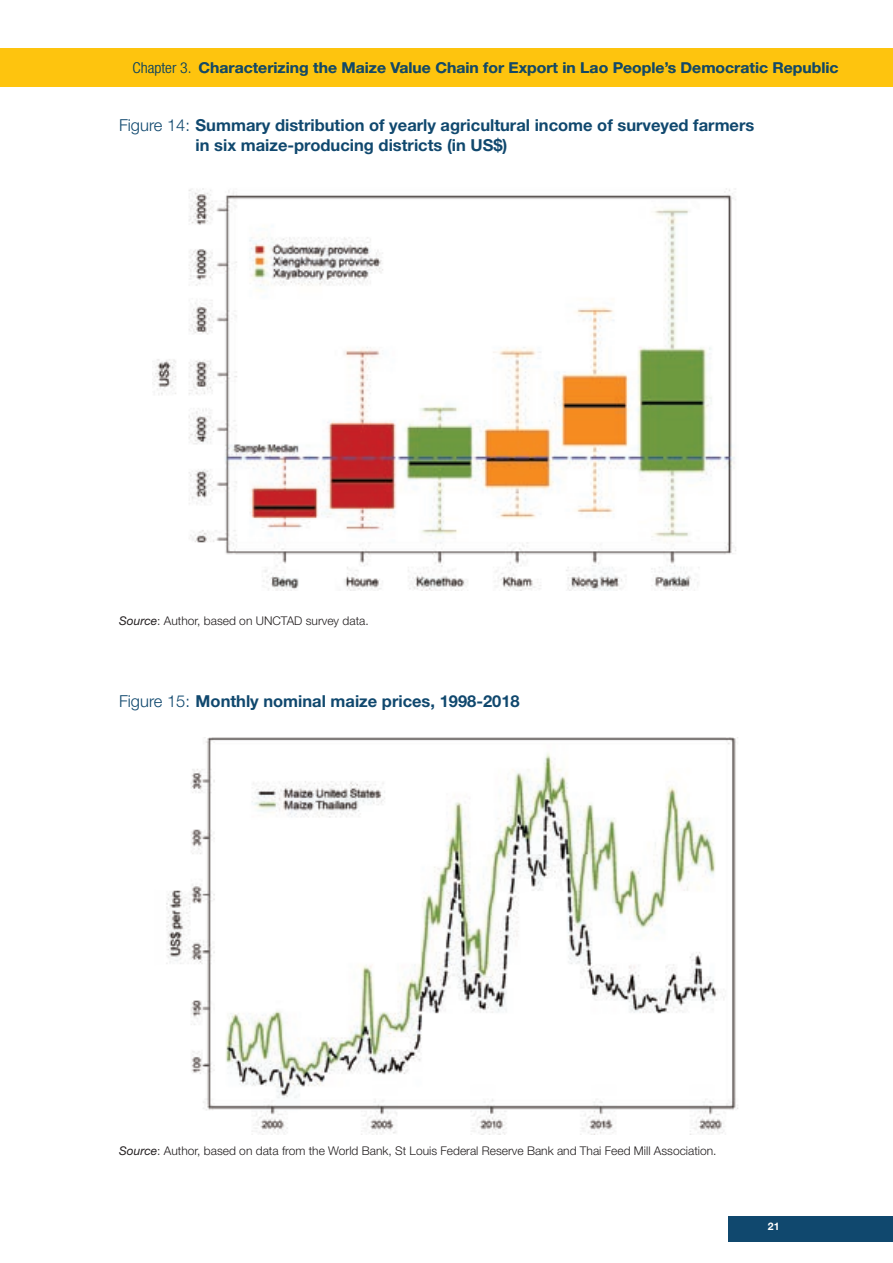
<style>
.page{position:relative;width:893px;height:1263px;background:#fff}
.page>*{position:absolute;margin:0;border:0;box-sizing:border-box;transform-origin:0 0}
.t1{font:700 16.5px/19.8px "Helvetica Neue LT Std";color:#10486e}
.t2{font:700 15px "Helvetica Neue LT Std";color:#10486e;scale:1.05 1}
.t3{font:300 12px "Helvetica Neue LT Std";color:#231f20}
.t4{font:700 10.5px "Helvetica Neue LT Std";color:#fff}
.s1{font-weight:300;font-stretch:condensed}
.s2{font-weight:300}
.s3{font-weight:400;font-style:italic}
</style>
<div class="page">
<div style="left:0;top:48px;width:893px;height:38px;background:#fec40e"></div>
<div style="left:728px;top:1216px;width:165px;height:26px;background:#10486e"></div>
<img style="left:166px;top:738px;width:572px;height:396px">
<img style="left:152px;top:188px;width:584px;height:402px">
<p class="t2" style="left:133px;top:59px;width:674px"><span class="s1">Chapter 3.</span> Characterizing the Maize Value Chain for Export in Lao People’s Democratic Republic</p>
<p class="t1" style="left:196px;top:115px;width:560px;text-indent:-77px"><span class="s2">Figure 14:</span> Summary distribution of yearly agricultural income of surveyed farmers in six maize-producing districts (in US$)</p>
<p class="t3" style="left:119px;top:613px;width:251px"><span class="s3">Source</span>: Author, based on UNCTAD survey data.</p>
<p class="t1" style="left:119px;top:691px;width:402px"><span class="s2">Figure 15:</span> Monthly nominal maize prices, 1998-2018</p>
<p class="t3" style="left:119px;top:1143px;width:599px"><span class="s3">Source</span>: Author, based on data from the World Bank, St Louis Federal Reserve Bank and Thai Feed Mill Association.</p>
<p class="t4" style="left:768px;top:1220px;width:13px">21</p>
</div>
